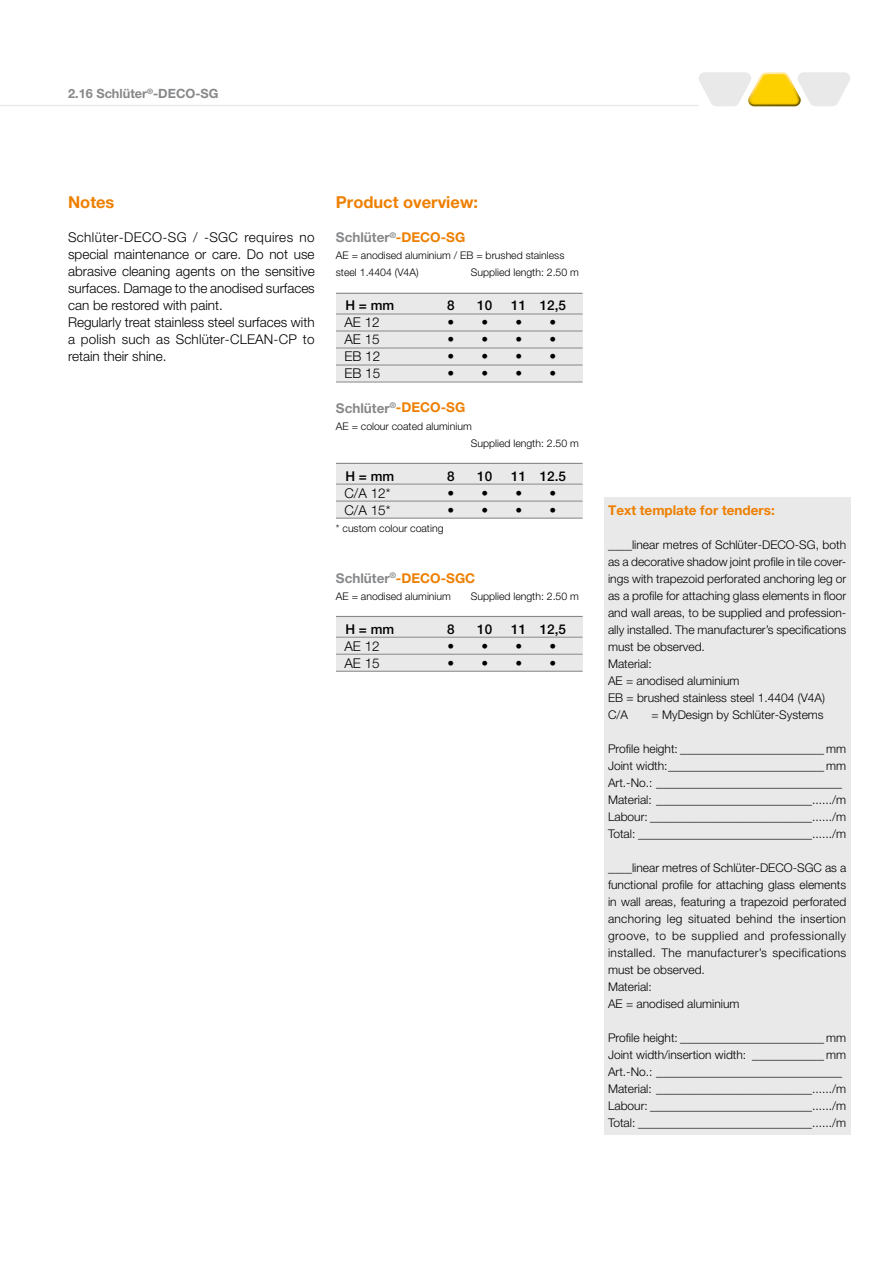
<style>
.page{position:relative;width:893px;height:1263px;background:#fff}
.page>*{position:absolute;margin:0;border:0;box-sizing:border-box;transform-origin:0 0}
.t1{font:700 16.5px "Helvetica Neue LT Pro";color:#ee7f00}
.t2{font:300 13.5px/17px "Helvetica Neue LT Pro";color:#000}
.t3{font:700 13.5px "Helvetica Neue LT Pro";color:#ee7f00}
.t4{font:500 13.5px "Helvetica Neue LT Pro";color:#000}
.t5{font:700 13.5px "Helvetica Neue LT Pro";color:#87888a}
.t6{font:700 12.75px "Helvetica Neue LT Pro";color:#87888a}
.t7{font:300 12px/17px "Helvetica Neue LT Pro";color:#000}
.t8{font:300 10.5px/17px "Helvetica Neue LT Pro";color:#000}
.s1{color:#ee7f00}
.s2{color:#87888a}
</style>
<div class="page">
<hr style="left:0;top:105px;width:699px;height:1px;background:#e9e9ea">
<svg style="left:699px;top:72px;width:151px;height:34px"></svg>
<div style="left:336px;top:293px;width:247px;height:89px;background:#e9e9ea"></div>
<div style="left:336px;top:463px;width:247px;height:55px;background:#e9e9ea"></div>
<div style="left:336px;top:616px;width:247px;height:55px;background:#e9e9ea"></div>
<hr style="left:336px;top:293px;width:247px;height:1px;background:#87888a">
<hr style="left:336px;top:314px;width:247px;height:1px;background:#87888a">
<hr style="left:336px;top:331px;width:247px;height:1px;background:#87888a">
<hr style="left:336px;top:348px;width:247px;height:1px;background:#87888a">
<hr style="left:336px;top:365px;width:247px;height:1px;background:#87888a">
<hr style="left:336px;top:382px;width:247px;height:1px;background:#87888a">
<hr style="left:336px;top:463px;width:247px;height:1px;background:#87888a">
<hr style="left:336px;top:484px;width:247px;height:1px;background:#87888a">
<hr style="left:336px;top:501px;width:247px;height:1px;background:#87888a">
<hr style="left:336px;top:518px;width:247px;height:1px;background:#87888a">
<hr style="left:336px;top:616px;width:247px;height:1px;background:#87888a">
<hr style="left:336px;top:637px;width:247px;height:1px;background:#87888a">
<hr style="left:336px;top:654px;width:247px;height:1px;background:#87888a">
<hr style="left:336px;top:671px;width:247px;height:1px;background:#87888a">
<div style="left:604px;top:497px;width:246px;height:638px;background:#e9e9ea"></div>
<p class="t6" style="left:68px;top:86px;width:152px">2.16 Schlüter<sup>®</sup>-DECO-SG</p>
<h1 class="t1" style="left:68px;top:192px;width:48px">Notes</h1>
<p class="t2" style="left:68px;top:229px;width:248px">Schlüter-DECO-SG / -SGC requires no special maintenance or care. Do not use abrasive cleaning agents on the sensitive surfaces. Damage to the anodised surfaces can be restored with paint.<br>Regularly treat stainless steel surfaces with a polish such as Schlüter-CLEAN-CP to retain their shine.</p>
<h1 class="t1" style="left:336px;top:192px;width:144px">Product overview:</h1>
<p class="t5" style="left:336px;top:229px;width:131px">Schlüter<sup>®</sup><span class="s1">-DECO-SG</span></p>
<p class="t8" style="left:336px;top:247px;width:230px">AE = anodised aluminium / EB = brushed stainless steel 1.4404 (V4A)</p>
<p class="t8" style="left:471px;top:264px;width:110px">Supplied length: 2.50 m</p>
<p class="t4" style="left:345px;top:298px;width:50px">H=mm</p>
<p class="t4" style="left:447px;top:298px;width:9px">8</p>
<p class="t4" style="left:477px;top:298px;width:17px">10</p>
<p class="t4" style="left:511px;top:298px;width:56px">11 12,5</p>
<p class="t2" style="left:344px;top:314px;width:37px">AE 12</p>
<p class="t2" style="left:447px;top:314px;width:42px">• •</p>
<p class="t2" style="left:515px;top:314px;width:42px">• •</p>
<p class="t2" style="left:344px;top:331px;width:37px">AE 15</p>
<p class="t2" style="left:447px;top:331px;width:42px">• •</p>
<p class="t2" style="left:515px;top:331px;width:42px">• •</p>
<p class="t2" style="left:344px;top:348px;width:37px">EB 12</p>
<p class="t2" style="left:447px;top:348px;width:42px">• •</p>
<p class="t2" style="left:515px;top:348px;width:42px">• •</p>
<p class="t2" style="left:344px;top:365px;width:37px">EB 15</p>
<p class="t2" style="left:447px;top:365px;width:42px">• •</p>
<p class="t2" style="left:515px;top:365px;width:42px">• •</p>
<p class="t5" style="left:336px;top:399px;width:131px">Schlüter<sup>®</sup><span class="s1">-DECO-SG</span></p>
<p class="t8" style="left:471px;top:417px;width:110px;text-indent:-135px">AE = colour coated aluminium<br>Supplied length: 2.50 m</p>
<p class="t4" style="left:345px;top:468px;width:50px">H = mm</p>
<p class="t4" style="left:447px;top:468px;width:9px">8</p>
<p class="t4" style="left:477px;top:468px;width:17px">10</p>
<p class="t4" style="left:511px;top:468px;width:56px">11 12.5</p>
<p class="t2" style="left:344px;top:484px;width:48px">C/A 12*</p>
<p class="t2" style="left:447px;top:484px;width:42px">• •</p>
<p class="t2" style="left:515px;top:484px;width:42px">• •</p>
<p class="t2" style="left:344px;top:501px;width:48px">C/A 15*</p>
<p class="t2" style="left:447px;top:501px;width:42px">• •</p>
<p class="t2" style="left:515px;top:501px;width:42px">• •</p>
<p class="t8" style="left:336px;top:519px;width:109px">* custom colour coating</p>
<p class="t3" style="left:336px;top:569px;width:141px"><span class="s2">Schlüter</span><sup>®</sup>-DECO-SGC</p>
<p class="t8" style="left:336px;top:587px;width:117px">AE = anodised aluminium</p>
<p class="t8" style="left:471px;top:587px;width:110px">Supplied length: 2.50 m</p>
<p class="t4" style="left:345px;top:621px;width:50px">H=mm</p>
<p class="t4" style="left:447px;top:621px;width:9px">8</p>
<p class="t4" style="left:477px;top:621px;width:17px">10</p>
<p class="t4" style="left:511px;top:621px;width:56px">11 12,5</p>
<p class="t2" style="left:344px;top:637px;width:37px">AE 12</p>
<p class="t2" style="left:447px;top:637px;width:42px">• •</p>
<p class="t2" style="left:515px;top:637px;width:42px">• •</p>
<p class="t2" style="left:344px;top:654px;width:37px">AE 15</p>
<p class="t2" style="left:447px;top:654px;width:42px">• •</p>
<p class="t2" style="left:515px;top:654px;width:42px">• •</p>
<p class="t3" style="left:608px;top:501px;width:168px">Text template for tenders:</p>
<p class="t7" style="left:608px;top:536px;width:240px">____linear metres of Schlüter-DECO-SG, both as a decorative shadow joint profile in tile cover&shy;ings with trapezoid perforated anchoring leg or as a profile for attaching glass elements in floor and wall areas, to be supplied and profession&shy;ally installed. The manufacturer’s specifications must be observed.<br>Material:<br>AE = anodised aluminium<br>EB = brushed stainless steel 1.4404 (V4A)<br>C/A</p>
<p class="t7" style="left:652px;top:706px;width:174px">= MyDesign by Schlüter-Systems</p>
<p class="t7" style="left:608px;top:740px;width:240px">Profile height: ________________________ mm Joint width:__________________________ mm Art.-No.: _______________________________ Material: __________________________....../m Labour: ___________________________....../m Total: _____________________________....../m</p>
<p class="t7" style="left:608px;top:859px;width:240px">____linear metres of Schlüter-DECO-SGC as a functional profile for attaching glass elements in wall areas, featuring a trapezoid perforated anchoring leg situated behind the insertion groove, to be supplied and professionally installed. The manufacturer’s specifications must be observed.<br>Material:<br>AE = anodised aluminium</p>
<p class="t7" style="left:608px;top:1029px;width:240px">Profile height: ________________________ mm Joint width/insertion width: ____________ mm Art.-No.: _______________________________ Material: __________________________....../m Labour: ___________________________....../m Total: _____________________________....../m</p>
</div>
